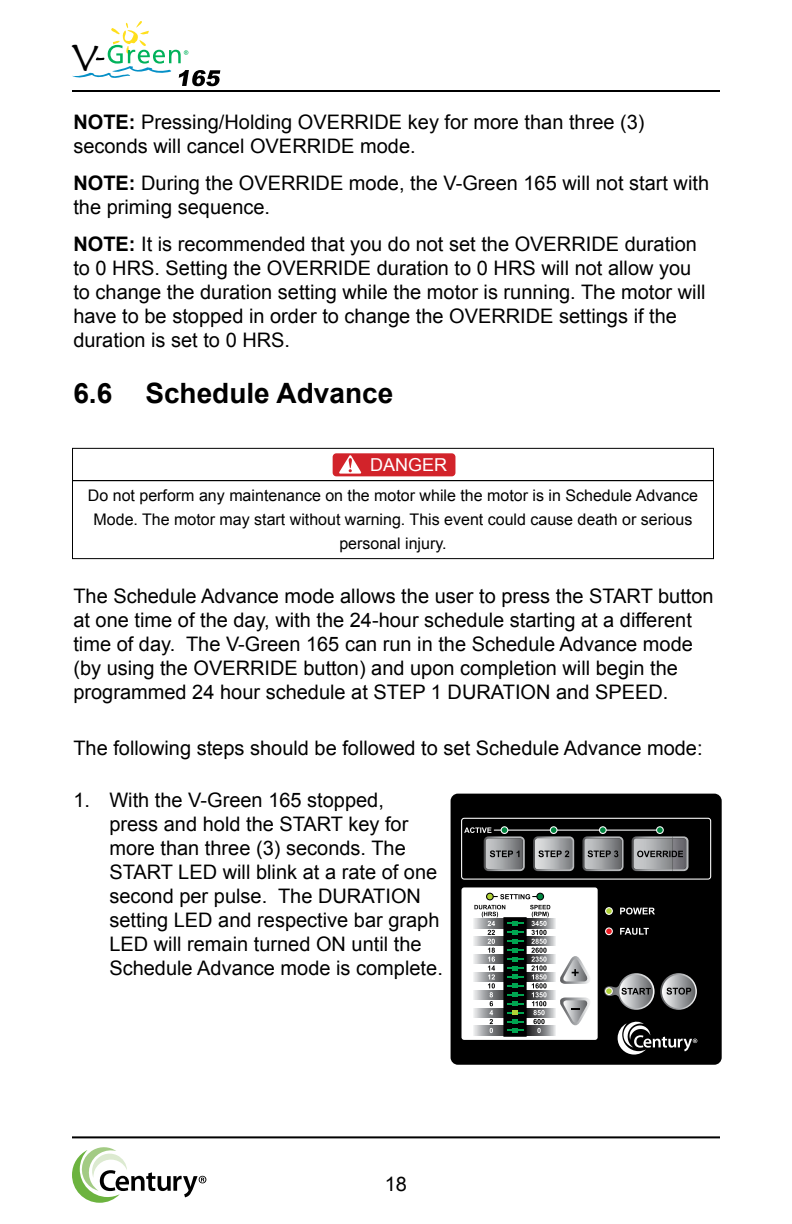
<style>
.page{position:relative;width:792px;height:1224px;background:#fff}
.page>*{position:absolute;margin:0;border:0;box-sizing:border-box;transform-origin:0 0}
.t1{font:44.2px "Herculanum";color:#000;scale:.96 1}
.t2{font:700 28px "Arial";color:#000}
.t3{font:20px/24px "Arial";color:#000}
.t4{font:17.8px "Arial";color:#fff}
.t5{font:16px/24px "Arial";color:#000;text-align:center}
.s1{font-weight:700}
</style>
<div class="page">
<hr style="left:72px;top:90px;width:648px;height:2px;background:#000">
<hr style="left:72px;top:1136px;width:648px;height:2px;background:#000">
<svg style="left:72px;top:1147px;width:134px;height:56px"></svg>
<svg style="left:72px;top:21px;width:148px;height:65px"></svg>
<div style="left:72px;top:480px;width:642px;height:79px;border:1px solid #000"></div>
<div style="left:72px;top:448px;width:642px;height:33px;border:1px solid #000"></div>
<div style="left:333px;top:453px;width:122px;height:23px;background:#d2232a;border-radius:4px"></div>
<svg style="left:339px;top:455px;width:22px;height:19px"></svg>
<div style="left:451px;top:794px;width:271px;height:271px;background:#000;border-radius:7px"></div>
<div style="left:462px;top:887px;width:136px;height:153px;background:#fff;border-radius:3px"></div>
<svg style="left:473px;top:919px;width:83px;height:9px"></svg>
<svg style="left:473px;top:936px;width:83px;height:10px"></svg>
<svg style="left:473px;top:954px;width:83px;height:10px"></svg>
<svg style="left:473px;top:972px;width:83px;height:10px"></svg>
<svg style="left:473px;top:990px;width:83px;height:10px"></svg>
<svg style="left:473px;top:1008px;width:83px;height:9px"></svg>
<svg style="left:473px;top:1026px;width:83px;height:9px"></svg>
<svg style="left:493px;top:894px;width:44px;height:5px"></svg>
<hr style="left:494px;top:830px;width:167px;height:1px;background:#fff">
<div style="left:501px;top:826px;width:7px;height:8px;border:1px solid #fff;border-radius:50%"></div>
<div style="left:550px;top:827px;width:7px;height:6px;background:#00853f;border-radius:50%"></div>
<div style="left:550px;top:826px;width:8px;height:8px;border:1px solid #fff;border-radius:50%"></div>
<div style="left:599px;top:826px;width:8px;height:8px;border:1px solid #fff;border-radius:50%"></div>
<div style="left:656px;top:826px;width:8px;height:8px;border:1px solid #fff;border-radius:50%"></div>
<svg style="left:607px;top:909px;width:4px;height:4px"></svg>
<div style="left:605px;top:907px;width:8px;height:8px;border:1px solid #fff;border-radius:50%"></div>
<svg style="left:620px;top:908px;width:35px;height:7px"></svg>
<div style="left:606px;top:928px;width:6px;height:7px;background:#ed1d24;border-radius:50%"></div>
<div style="left:605px;top:927px;width:8px;height:8px;border:1px solid #fff;border-radius:50%"></div>
<svg style="left:620px;top:928px;width:29px;height:7px"></svg>
<div style="left:487px;top:893px;width:6px;height:7px;background:#b0d236;border-radius:50%"></div>
<div style="left:486px;top:893px;width:8px;height:7px;border:1px solid #000;border-radius:50%"></div>
<div style="left:537px;top:893px;width:7px;height:7px;background:#00853f;border-radius:50%"></div>
<div style="left:536px;top:893px;width:8px;height:7px;border:1px solid #000;border-radius:50%"></div>
<div style="left:461px;top:818px;width:250px;height:62px;border:1px solid #fff;border-radius:3px"></div>
<svg style="left:464px;top:827px;width:61px;height:44px"></svg>
<svg style="left:533px;top:836px;width:41px;height:35px"></svg>
<svg style="left:632px;top:827px;width:57px;height:44px"></svg>
<svg style="left:582px;top:827px;width:42px;height:44px"></svg>
<svg style="left:660px;top:973px;width:37px;height:37px"></svg>
<svg style="left:662px;top:975px;width:33px;height:33px"></svg>
<svg style="left:604px;top:973px;width:51px;height:37px"></svg>
<svg style="left:667px;top:988px;width:24px;height:7px"></svg>
<svg style="left:560px;top:998px;width:30px;height:27px"></svg>
<svg style="left:560px;top:956px;width:30px;height:28px"></svg>
<svg style="left:617px;top:1021px;width:80px;height:34px"></svg>
<svg style="left:474px;top:905px;width:76px;height:132px"></svg>
<h1 class="t1" style="left:72px;top:29px;width:29px">v</h1>
<p class="t3" style="left:73px;top:111px;width:573px"><span class="s1">NOTE:</span> Pressing/Holding OVERRIDE key for more than three (3) seconds will cancel OVERRIDE mode.</p>
<p class="t3" style="left:73px;top:172px;width:637px"><span class="s1">NOTE:</span> During the OVERRIDE mode, the V-Green 165 will not start with the priming sequence.</p>
<p class="t3" style="left:73px;top:233px;width:634px"><span class="s1">NOTE:</span> It is recommended that you do not set the OVERRIDE duration to 0 HRS. Setting the OVERRIDE duration to 0 HRS will not allow you to change the duration setting while the motor is running. The motor will have to be stopped in order to change the OVERRIDE settings if the duration is set to 0 HRS.</p>
<h2 class="t2" style="left:73px;top:375px;width:321px">6.6 Schedule Advance</h2>
<p class="t4" style="left:370px;top:453px;width:79px">DANGER</p>
<p class="t5" style="left:88px;top:483px;width:612px">Do not perform any maintenance on the motor while the motor is in Schedule Advance<br>Mode. The motor may start without warning. This event could cause death or serious personal injury.</p>
<p class="t3" style="left:73px;top:585px;width:642px">The Schedule Advance mode allows the user to press the START button at one time of the day, with the 24-hour schedule starting at a different time of day. The V-Green 165 can run in the Schedule Advance mode (by using the OVERRIDE button) and upon completion will begin the programmed 24 hour schedule at STEP 1 DURATION and SPEED.</p>
<p class="t3" style="left:73px;top:737px;width:631px">The following steps should be followed to set Schedule Advance mode:</p>
<p class="t3" style="left:109px;top:789px;width:335px;text-indent:-36px">1. With the V-Green 165 stopped,<br>press and hold the START key for more than three (3) seconds. The START LED will blink at a rate of one second per pulse. The DURATION setting LED and respective bar graph LED will remain turned ON until the Schedule Advance mode is complete.</p>
<p class="t3" style="left:385px;top:1172px;width:24px">18</p>
</div>
